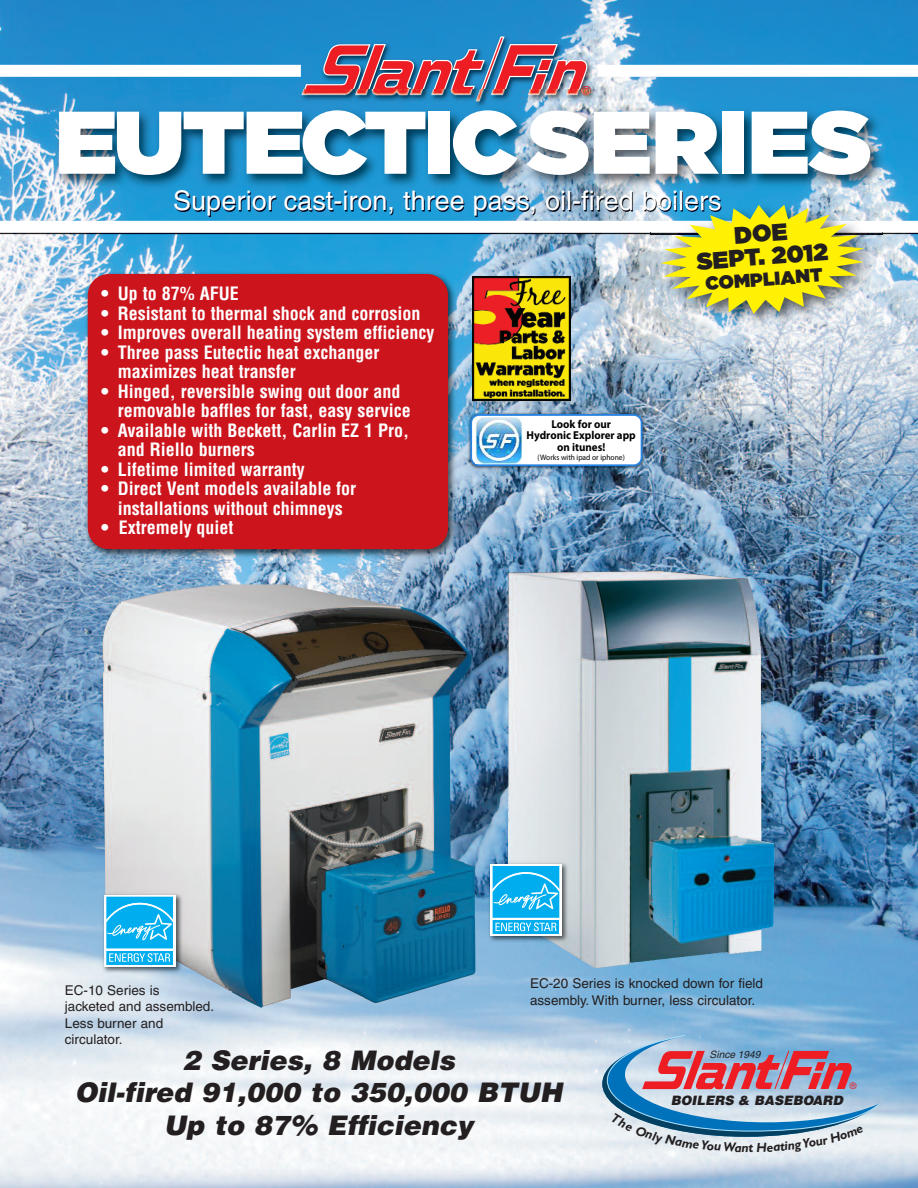
<style>
.page{position:relative;width:918px;height:1188px;background:#fff}
.page>*{position:absolute;margin:0;border:0;box-sizing:border-box;transform-origin:0 0}
.t1{font:900 88.65px "Gotham";letter-spacing:-.02em;color:#fff;scale:1.05 1}
.t2{font:italic 900 27px/32.4px "Helvetica";color:#231f20;text-align:center}
.t3{font:27px "Helvetica";color:#fff}
.t4{font:900 23.85px/23.5px "Gotham";color:#231f20;text-align:center}
.t5{font:900 18.9px "Gotham";color:#231f20}
.t6{font:700 condensed 18px/19.5px "Helvetica";color:#fff}
.t7{font:13.5px/16.2px "Helvetica";color:#231f20}
.t8{font:italic 700 13.2px "Gill Sans";color:#231f20}
.t9{font:italic 900 12.9px "Helvetica";color:#231f20}
.t10{font:700 11.55px/11.6px "Myriad Pro";color:#000;text-align:center;scale:.95 1}
.t11{font:italic 10.2px "Helvetica";color:#231f20}
.t12{font:9px "Helvetica";color:#ee1d23}
.t13{font:7.95px "Myriad Pro";color:#000;scale:.95 1}
</style>
<div class="page">
<img style="left:0;top:0;width:918px;height:1188px">
<img style="left:508px;top:571px;width:140px;height:397px">
<img style="left:296px;top:15px;width:306px;height:74px">
<svg style="left:302px;top:37px;width:289px;height:52px;background:#816e8e"></svg>
<img style="left:102px;top:584px;width:373px;height:424px">
<img style="left:13px;top:89px;width:905px;height:162px">
<img style="left:302px;top:89px;width:289px;height:12px">
<img style="left:176px;top:192px;width:473px;height:14px">
<img style="left:323px;top:206px;width:326px;height:11px">
<div style="left:0;top:65px;width:301px;height:12px;background:#fff"></div>
<div style="left:598px;top:65px;width:320px;height:12px;background:#fff"></div>
<div style="left:0;top:221px;width:918px;height:12px;background:#fff"></div>
<img style="left:98px;top:890px;width:89px;height:88px">
<img style="left:105px;top:890px;width:82px;height:77px">
<div style="left:104px;top:895px;width:72px;height:72px;background:#fff"></div>
<div style="left:105px;top:895px;width:70px;height:55px;background:#aee5f9"></div>
<svg style="left:105px;top:897px;width:70px;height:68px;background:#37bff2"></svg>
<img style="left:485px;top:859px;width:23px;height:88px">
<img style="left:508px;top:859px;width:65px;height:88px">
<div style="left:490px;top:864px;width:72px;height:72px;background:#fff"></div>
<svg style="left:492px;top:866px;width:68px;height:68px;background:#31bdf1"></svg>
<img style="left:82px;top:268px;width:379px;height:294px">
<div style="left:88px;top:274px;width:360px;height:275px;background:#cb141c;border-radius:21px"></div>
<img style="left:652px;top:251px;width:237px;height:90px">
<img style="left:649px;top:190px;width:234px;height:44px">
<img style="left:649px;top:201px;width:72px;height:11px">
<img style="left:649px;top:202px;width:72px;height:9px">
<img style="left:660px;top:205px;width:204px;height:109px">
<img style="left:472px;top:276px;width:99px;height:124px">
<img style="left:463px;top:407px;width:191px;height:69px">
<div style="left:471px;top:415px;width:171px;height:50px;background:#fff;border-radius:8px"></div>
<div style="left:470px;top:414px;width:172px;height:52px;border:2px solid #2884e3;border-radius:8px"></div>
<img style="left:475px;top:417px;width:47px;height:46px">
<svg style="left:602px;top:1035px;width:278px;height:117px;background:#a7aec6"></svg>
<h1 class="t1" style="left:55px;top:91px;width:779px">EUTECTICSERIES</h1>
<h2 class="t3" style="left:173px;top:185px;width:550px">Superior cast-iron, three pass, oil-fired boilers</h2>
<p class="t6" style="left:101px;top:284px;width:139px">• Up to 87% AFUE</p>
<p class="t6" style="left:101px;top:304px;width:321px">• Resistant to thermal shock and corrosion</p>
<p class="t6" style="left:101px;top:323px;width:335px">• Improves overall heating system efficiency</p>
<p class="t6" style="left:118px;top:343px;width:263px;text-indent:-17px">• Three pass Eutectic heat exchanger maximizes heat transfer</p>
<p class="t6" style="left:118px;top:382px;width:294px;text-indent:-17px">• Hinged, reversible swing out door and removable baffles for fast, easy service</p>
<p class="t6" style="left:118px;top:421px;width:293px;text-indent:-17px">• Available with Beckett, Carlin EZ 1 Pro, and Riello burners</p>
<p class="t6" style="left:101px;top:460px;width:205px">• Lifetime limited warranty</p>
<p class="t6" style="left:101px;top:479px;width:257px;text-align:center">• Direct Vent models available for installations without chimneys</p>
<p class="t6" style="left:101px;top:518px;width:134px">• Extremely quiet</p>
<p class="t10" style="left:527px;top:419px;width:116px">Look for our<br>Hydronic Explorer app on itunes!</p>
<p class="t13" style="left:538px;top:454px;width:93px">(Works with ipad or iphone)</p>
<h3 class="t4" style="left:694px;top:226px;width:133px;rotate:-4deg">DOE<br>SEPT. 2012</h3>
<p class="t5" style="left:705px;top:272px;width:119px;rotate:-4deg">COMPLIANT</p>
<p class="t7" style="left:65px;top:982px;width:151px">EC-10 Series is<br>jacketed and assembled.<br>Less burner and circulator.</p>
<p class="t7" style="left:530px;top:976px;width:235px">EC-20 Series is knocked down for field assembly. With burner, less circulator.</p>
<h2 class="t2" style="left:75px;top:1044px;width:489px">2 Series, 8 Models<br>Oil-fired 91,000 to 350,000 BTUH<br>Up to 87% Efficiency</h2>
<p class="t11" style="left:710px;top:1049px;width:52px">Since 1949</p>
<p class="t12" style="left:850px;top:1081px;width:8px">®</p>
<p class="t9" style="left:671px;top:1093px;width:174px">BOILERS &amp; BASEBOARD</p>
<p class="t8" style="left:748px;top:1142px;width:6px">t</p>
</div>
